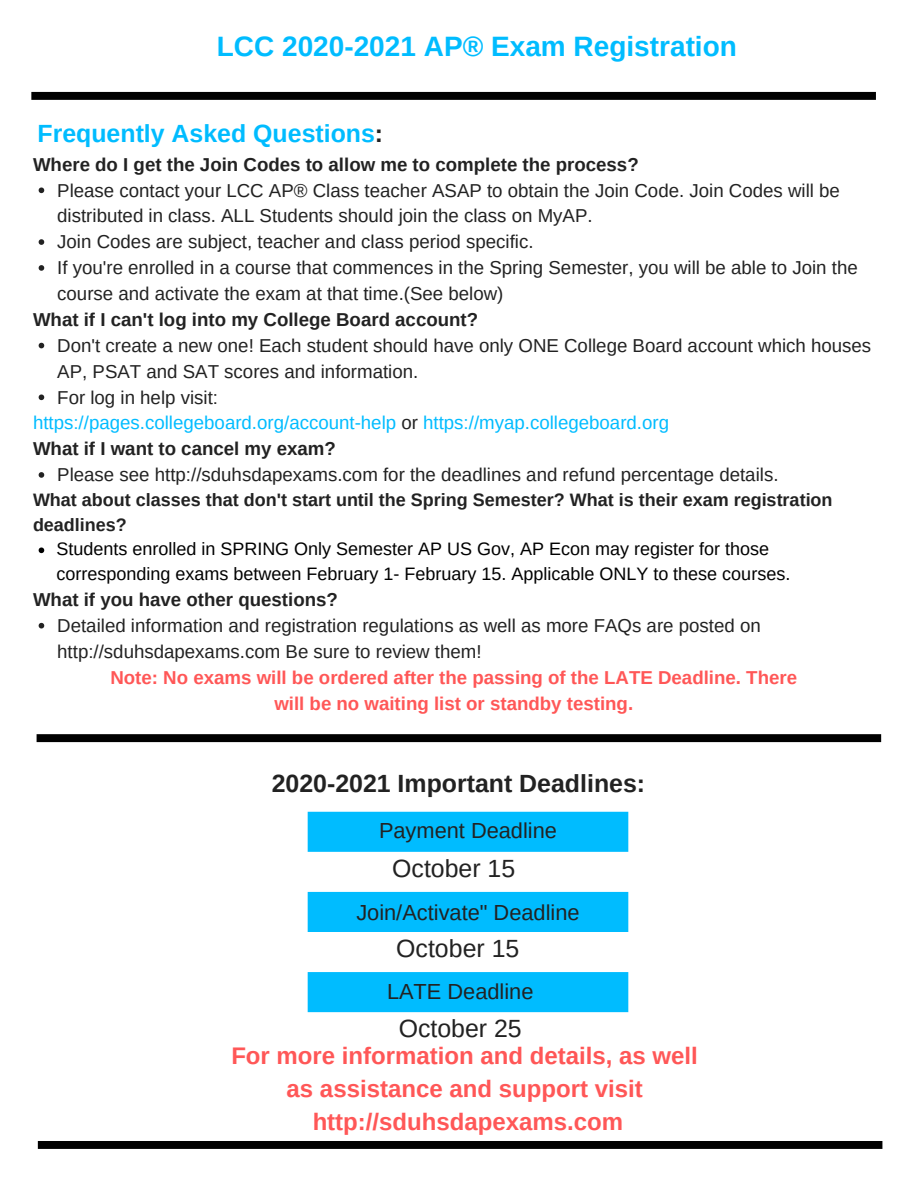
<style>
.page{position:relative;width:918px;height:1188px;background:#fff}
.page>*{position:absolute;margin:0;border:0;box-sizing:border-box;transform-origin:0 0}
.t1{font:700 28.05px "Arimo";color:#00bcff}
.t2{font:700 24.9px "Arimo";color:#222}
.t3{font:24.9px "Arimo";color:#222}
.t4{font:700 24.9px "Arimo";color:#00bcff}
.t5{font:700 24px/32.7px "Arimo";color:#ff5757;text-align:center}
.t6{font:21.75px "Arimo";color:#222}
.t7{font:18.75px/25.8px "Arimo";color:#222}
.t8{font:700 18.75px "Arimo";color:#222}
.t9{font:18.75px/25.8px "Arimo";color:#00bcff}
.t10{font:700 18.75px/25.8px "Arimo";color:#ff5757;text-align:center}
.t11{font:18px/24.8px "Arimo";color:#000}
.t12{font:700 18px/24.8px "Arimo";color:#222}
.s1{color:#222}
.s2{font-weight:700;color:#222}
</style>
<div class="page">
<svg style="left:31px;top:92px;width:845px;height:8px;background:#040404"></svg>
<svg style="left:39px;top:188px;width:5px;height:5px"></svg>
<svg style="left:39px;top:239px;width:5px;height:6px"></svg>
<svg style="left:39px;top:265px;width:5px;height:6px"></svg>
<svg style="left:39px;top:343px;width:5px;height:5px"></svg>
<svg style="left:39px;top:395px;width:5px;height:5px"></svg>
<svg style="left:39px;top:472px;width:5px;height:6px"></svg>
<svg style="left:39px;top:548px;width:5px;height:5px"></svg>
<svg style="left:39px;top:623px;width:5px;height:6px"></svg>
<svg style="left:37px;top:734px;width:844px;height:8px;background:#050505"></svg>
<svg style="left:308px;top:812px;width:320px;height:200px;fill:#00bcff"></svg>
<svg style="left:38px;top:1141px;width:844px;height:8px;background:#020202"></svg>
<h1 class="t1" style="left:217px;top:30px;width:522px">LCC 2020-2021 AP® Exam Registration</h1>
<h2 class="t4" style="left:37px;top:119px;width:347px">Frequently Asked Questions<span class="s1">:</span></h2>
<p class="t7" style="left:57px;top:177px;width:802px">Please contact your LCC AP® Class teacher ASAP to obtain the Join Code. Join Codes will be distributed in class. ALL Students should join the class on MyAP.<br>Join Codes are subject, teacher and class period specific.<br>If you're enrolled in a course that commences in the Spring Semester, you will be able to Join the course and activate the exam at that time.(See below)</p>
<p class="t7" style="left:57px;top:332px;width:816px">Don't create a new one! Each student should have only ONE College Board account which houses<br>AP, PSAT and SAT scores and information.<br>For log in help visit:</p>
<p class="t8" style="left:33px;top:154px;width:607px">Where do I get the Join Codes to allow me to complete the process?</p>
<p class="t8" style="left:33px;top:309px;width:447px">What if I can't log into my College Board account?</p>
<p class="t9" style="left:33px;top:410px;width:638px">https://pages.collegeboard.org/account-help <span class="s1">or</span> https://myap.collegeboard.org<br><span class="s2">What if I want to cancel my exam?</span></p>
<p class="t12" style="left:33px;top:487px;width:801px">What about classes that don't start until the Spring Semester? What is their exam registration deadlines?</p>
<p class="t7" style="left:57px;top:462px;width:723px">Please see http://sduhsdapexams.com for the deadlines and refund percentage details.</p>
<p class="t11" style="left:56px;top:537px;width:735px">Students enrolled in SPRING Only Semester AP US Gov, AP Econ may register for those corresponding exams between February 1- February 15. Applicable ONLY to these courses.</p>
<p class="t7" style="left:57px;top:612px;width:705px">Detailed information and registration regulations as well as more FAQs are posted on http://sduhsdapexams.com Be sure to review them!</p>
<p class="t8" style="left:33px;top:589px;width:306px">What if you have other questions?</p>
<p class="t10" style="left:110px;top:664px;width:688px">Note: No exams will be ordered after the passing of the LATE Deadline. There will be no waiting list or standby testing.</p>
<h2 class="t2" style="left:272px;top:770px;width:375px">2020-2021 Important Deadlines:</h2>
<p class="t6" style="left:379px;top:819px;width:179px">Payment Deadline</p>
<h2 class="t3" style="left:392px;top:855px;width:125px">October 15</h2>
<p class="t6" style="left:356px;top:900px;width:225px">Join/Activate" Deadline</p>
<h2 class="t3" style="left:396px;top:935px;width:125px">October 15</h2>
<p class="t6" style="left:387px;top:979px;width:148px">LATE Deadline</p>
<h2 class="t3" style="left:399px;top:1014px;width:125px">October 25</h2>
<p class="t5" style="left:231px;top:1040px;width:468px">For more information and details, as well as assistance and support visit http://sduhsdapexams.com</p>
</div>
